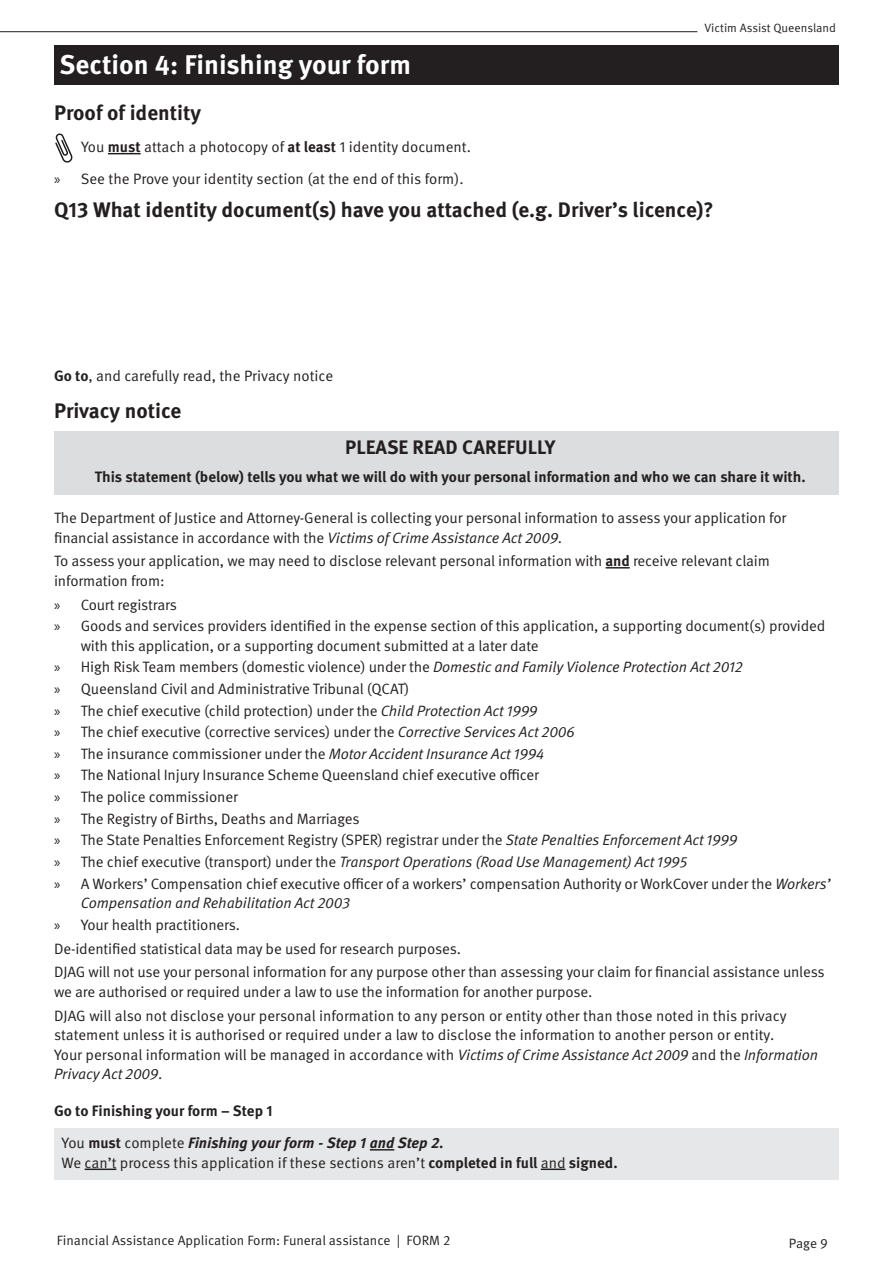
<style>
.page{position:relative;width:893px;height:1263px;background:#fff}
.page>*{position:absolute;margin:0;border:0;box-sizing:border-box;transform-origin:0 0}
.t1{font:700 27px "Meta Pro";color:#fff}
.t2{font:700 21px "Meta Pro";color:#231f20}
.t3{font:700 19.5px "Meta Pro";color:#231f20}
.t4{font:15px/19.5px "Meta Pro Norm";letter-spacing:-.01em;color:#231f20}
.t5{font:700 15px "Meta Pro";color:#231f20}
.t6{font:15px "Meta Pro Norm Ita";letter-spacing:-.01em;color:#231f20}
.t7{font:15px "Myriad Pro";color:#231f20}
.t8{font:13.5px "Meta Pro Norm";color:#231f20}
.t9{font:12px "Meta Pro Norm";color:#231f20}
.s1{font-family:"Meta Pro";font-weight:700}
.s2{font-family:"Myriad Pro"}
.s3{font-family:"Meta Pro Norm Ita"}
.s4{font-family:"Meta Pro Norm"}
.s5{font-family:"Meta Pro";font-weight:700;font-style:italic}
</style>
<div class="page">
<hr style="left:0;top:31px;width:697px;height:1px;background:#231f20">
<div style="left:54px;top:1128px;width:785px;height:52px;background:#e6e7e8"></div>
<div style="left:54px;top:431px;width:785px;height:37px;background:#dcddde"></div>
<div style="left:54px;top:462px;width:785px;height:32px;background:#dcddde"></div>
<hr style="left:108px;top:153px;width:33px;height:1px;background:#231f20">
<svg style="left:606px;top:567px;width:24px;height:1px"></svg>
<svg style="left:370px;top:1149px;width:24px;height:1px"></svg>
<hr style="left:85px;top:1168px;width:31px;height:2px;background:#231f20">
<hr style="left:541px;top:1168px;width:24px;height:2px;background:#231f20">
<div style="left:54px;top:45px;width:785px;height:40px;background:#231f20"></div>
<svg style="left:55px;top:133px;width:18px;height:30px"></svg>
<p class="t9" style="left:704px;top:19px;width:133px">Victim Assist Queensland</p>
<p class="t1" style="left:60px;top:44px;width:353px">Section 4: Finishing your form</p>
<h3 class="t2" style="left:54px;top:96px;width:149px">Proof of identity</h3>
<p class="t4" style="left:54px;top:130px;width:418px;line-height:32.2px;text-indent:27px">You <span class="s1">must</span> attach a photocopy of <span class="s1">at least</span> 1 identity document. <span class="s2">»</span> See the Prove your identity section (at the end of this form).</p>
<p class="t2" style="left:54px;top:193px;width:661px">Q13 What identity document(s) have you attached (e.g. Driver’s licence)?</p>
<p class="t4" style="left:54px;top:365px;width:281px"><span class="s1">Go to</span>, and carefully read, the Privacy notice</p>
<h5 class="t2" style="left:54px;top:394px;width:129px">Privacy notice</h5>
<h5 class="t3" style="left:345px;top:432px;width:212px">PLEASE READ CAREFULLY</h5>
<h5 class="t5" style="left:95px;top:465px;width:713px">This statement (below) tells you what we will do with your personal information and who we can share it with.</h5>
<p class="t4" style="left:54px;top:507px;width:734px">The Department of Justice and Attorney-General is collecting your personal information to assess your application for</p>
<p class="t4" style="left:54px;top:524px;width:717px;line-height:23.7px">fnancial assistance in accordance with the <span class="s3">Victims of Crime Assistance Act 2009</span>.<br>To assess your application, we may need to disclose relevant personal information with <span class="s1">and</span> receive relevant claim</p>
<p class="t4" style="left:54px;top:570px;width:112px">information from:</p>
<p class="t7" style="left:54px;top:595px;width:8px">»</p>
<p class="t4" style="left:81px;top:594px;width:98px">Court registrars</p>
<p class="t7" style="left:54px;top:617px;width:8px">»</p>
<p class="t4" style="left:81px;top:615px;width:746px">Goods and services providers identifed in the expense section of this application, a supporting document(s) provided</p>
<p class="t4" style="left:81px;top:635px;width:459px">with this application, or a supporting document submitted at a later date</p>
<p class="t7" style="left:54px;top:658px;width:8px">»</p>
<p class="t4" style="left:81px;top:656px;width:664px">High Risk Team members (domestic violence) under the <span class="s3">Domestic and Family Violence Protection Act 2012</span></p>
<p class="t7" style="left:54px;top:680px;width:8px">»</p>
<p class="t4" style="left:81px;top:678px;width:330px">Queensland Civil and Administrative Tribunal (QCAT)</p>
<p class="t7" style="left:54px;top:701px;width:8px">»</p>
<p class="t4" style="left:81px;top:700px;width:458px">The chief executive (child protection) under the <span class="s3">Child Protection Act 1999</span></p>
<p class="t7" style="left:54px;top:723px;width:8px">»</p>
<p class="t4" style="left:81px;top:721px;width:495px">The chief executive (corrective services) under the <span class="s3">Corrective Services Act 2006</span></p>
<p class="t7" style="left:54px;top:744px;width:8px">»</p>
<p class="t4" style="left:81px;top:743px;width:465px">The insurance commissioner under the <span class="s3">Motor Accident Insurance Act 1994</span></p>
<p class="t7" style="left:54px;top:766px;width:8px">»</p>
<p class="t4" style="left:81px;top:764px;width:460px">The National Injury Insurance Scheme Queensland chief executive ofcer</p>
<p class="t7" style="left:54px;top:788px;width:8px">»</p>
<p class="t4" style="left:81px;top:786px;width:159px">The police commissioner</p>
<p class="t7" style="left:54px;top:809px;width:8px">»</p>
<p class="t4" style="left:81px;top:808px;width:280px">The Registry of Births, Deaths and Marriages</p>
<p class="t7" style="left:54px;top:831px;width:8px">»</p>
<p class="t4" style="left:81px;top:829px;width:658px">The State Penalties Enforcement Registry (SPER) registrar under the <span class="s3">State Penalties Enforcement Act 1999</span></p>
<p class="t7" style="left:54px;top:853px;width:8px">»</p>
<p class="t6" style="left:81px;top:850px;width:608px"><span class="s4">The chief executive (transport) under the</span> Transport Operations (Road Use Management) Act 1995</p>
<p class="t7" style="left:54px;top:874px;width:8px">»</p>
<p class="t4" style="left:81px;top:873px;width:751px">A Workers’ Compensation chief executive ofcer of a workers’ compensation Authority or WorkCover under the <span class="s3">Workers’</span></p>
<p class="t6" style="left:81px;top:891px;width:271px">Compensation and Rehabilitation Act 2003</p>
<p class="t7" style="left:54px;top:915px;width:8px">»</p>
<p class="t4" style="left:81px;top:914px;width:161px">Your health practitioners.</p>
<p class="t4" style="left:54px;top:938px;width:408px">De-identifed statistical data may be used for research purposes.</p>
<p class="t4" style="left:54px;top:961px;width:772px">DJAG will not use your personal information for any purpose other than assessing your claim for fnancial assistance unless we are authorised or required under a law to use the information for another purpose.</p>
<p class="t4" style="left:54px;top:1005px;width:734px">DJAG will also not disclose your personal information to any person or entity other than those noted in this privacy</p>
<p class="t4" style="left:54px;top:1024px;width:766px">statement unless it is authorised or required under a law to disclose the information to another person or entity.<br>Your personal information will be managed in accordance with <span class="s3">Victims of Crime Assistance Act 2009</span> and the <span class="s3">Information<br>Privacy Act 2009</span>.</p>
<h5 class="t5" style="left:54px;top:1099px;width:220px">Go to Finishing your form – Step 1</h5>
<p class="t4" style="left:62px;top:1132px;width:558px">You <span class="s1">must</span> complete <span class="s5">Finishing your form - Step 1 and Step 2</span><span class="s1">.<br></span>We can’t process this application if these sections aren’t <span class="s1">completed in full</span> and <span class="s1">signed.</span></p>
<p class="t8" style="left:57px;top:1230px;width:395px">Financial Assistance Application Form: Funeral assistance | FORM 2</p>
<p class="t8" style="left:789px;top:1233px;width:41px">Page 9</p>
</div>
